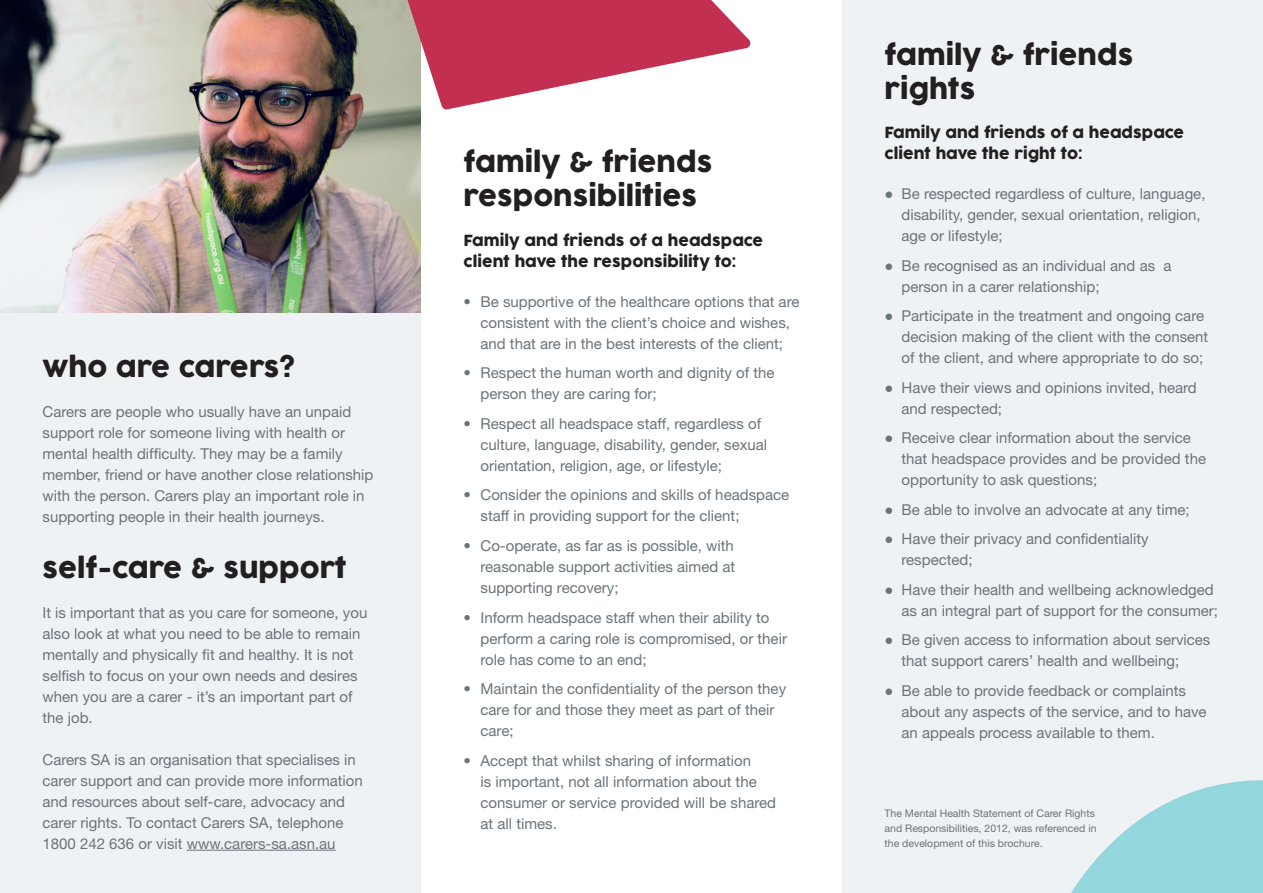
<style>
.page{position:relative;width:1263px;height:893px;background:#fff}
.page>*{position:absolute;margin:0;border:0;box-sizing:border-box;transform-origin:0 0}
.t1{font:27px/34.5px "Cocogoose Pro";color:#231f20}
.t2{font:15px/21px "Helvetica Neue LT Pro";color:#6a747b}
.t3{font:15px/21px "Cocogoose Pro";color:#231f20}
.t4{font:10.5px/15px "Helvetica Neue LT Pro";color:#6a747b}
.s1{font-family:"Arial Narrow"}
</style>
<div class="page">
<div style="left:842px;top:0;width:421px;height:893px;background:#eff2f5"></div>
<div style="left:0;top:313px;width:420px;height:580px;background:#eff2f5"></div>
<svg style="left:1071px;top:780px;width:192px;height:113px"></svg>
<hr style="left:187px;top:850px;width:149px;height:1px;background:#6a747b">
<img style="left:0;top:0;width:420px;height:313px">
<svg style="left:391px;top:0;width:360px;height:110px"></svg>
<p class="t1" style="left:43px;top:351px;width:254px">who are carers?</p>
<p class="t2" style="left:43px;top:400px;width:332px">Carers are people who usually have an unpaid support role for someone living with health or mental health difficulty. They may be a family member, friend or have another close relationship with the person. Carers play an important role in supporting people in their health journeys.</p>
<p class="t1" style="left:43px;top:552px;width:306px">self-care &amp; support</p>
<p class="t2" style="left:43px;top:601px;width:326px">It is important that as you care for someone, you also look at what you need to be able to remain mentally and physically fit and healthy. It is not selfish to focus on your own needs and desires when you are a carer - it’s an important part of the job.</p>
<p class="t2" style="left:43px;top:748px;width:322px">Carers SA is an organisation that specialises in carer support and can provide more information and resources about self-care, advocacy and carer rights. To contact Carers SA, telephone 1800 242 636 or visit www.carers-sa.asn.au</p>
<p class="t1" style="left:463px;top:146px;width:251px">family &amp; friends responsibilities</p>
<p class="t3" style="left:463px;top:231px;width:301px">Family and friends of a headspace client have the responsibility to:</p>
<p class="t2" style="left:463px;top:291px;width:337px;text-align:center">• Be supportive of the healthcare options that are consistent with the client’s choice and wishes, and that are in the best interests of the client;</p>
<p class="t2" style="left:480px;top:362px;width:295px;text-indent:-17px">• Respect the human worth and dignity of the person they are caring for;</p>
<p class="t2" style="left:480px;top:413px;width:288px;text-indent:-17px">• Respect all headspace staff, regardless of culture, language, disability, gender, sexual orientation, religion, age, or lifestyle;</p>
<p class="t2" style="left:480px;top:484px;width:310px;text-indent:-17px">• Consider the opinions and skills of headspace staff in providing support for the client;</p>
<p class="t2" style="left:480px;top:535px;width:256px;text-align:justify;text-indent:-17px">• Co-operate, as far as is possible, with reasonable support activities aimed at supporting recovery;</p>
<p class="t2" style="left:480px;top:606px;width:308px;text-indent:-17px">• Inform headspace staff when their ability to perform a caring role is compromised, or their role has come to an end;</p>
<p class="t2" style="left:480px;top:678px;width:307px;text-indent:-17px">• Maintain the confidentiality of the person they care for and those they meet as part of their care;</p>
<p class="t2" style="left:480px;top:749px;width:297px;text-indent:-17px">• Accept that whilst sharing of information<br>is important, not all information about the consumer or service provided will be shared at all times.</p>
<p class="t1" style="left:884px;top:39px;width:251px">family &amp; friends rights</p>
<p class="t3" style="left:884px;top:123px;width:301px">Family and friends of a headspace client have the right to:</p>
<p class="t2" style="left:901px;top:183px;width:305px;text-indent:-17px"><span class="s1">●</span> Be respected regardless of culture, language, disability, gender, sexual orientation, religion, age or lifestyle;</p>
<p class="t2" style="left:901px;top:254px;width:272px;text-indent:-17px"><span class="s1">●</span> Be recognised as an individual and as a person in a carer relationship;</p>
<p class="t2" style="left:901px;top:305px;width:308px;text-indent:-17px"><span class="s1">●</span> Participate in the treatment and ongoing care decision making of the client with the consent of the client, and where appropriate to do so;</p>
<p class="t2" style="left:901px;top:376px;width:297px;text-indent:-17px"><span class="s1">●</span> Have their views and opinions invited, heard and respected;</p>
<p class="t2" style="left:901px;top:427px;width:306px;text-indent:-17px"><span class="s1">●</span> Receive clear information about the service that headspace provides and be provided the opportunity to ask questions;</p>
<p class="t2" style="left:884px;top:498px;width:307px"><span class="s1">●</span> Be able to involve an advocate at any time;</p>
<p class="t2" style="left:901px;top:528px;width:249px;text-indent:-17px"><span class="s1">●</span> Have their privacy and confidentiality respected;</p>
<p class="t2" style="left:884px;top:578px;width:335px;text-align:right"><span class="s1">●</span> Have their health and wellbeing acknowledged as an integral part of support for the consumer;</p>
<p class="t2" style="left:901px;top:629px;width:310px;text-indent:-17px"><span class="s1">●</span> Be given access to information about services that support carers’ health and wellbeing;</p>
<p class="t2" style="left:901px;top:679px;width:307px;text-indent:-17px"><span class="s1">●</span> Be able to provide feedback or complaints about any aspects of the service, and to have an appeals process available to them.</p>
<p class="t4" style="left:884px;top:806px;width:213px">The Mental Health Statement of Carer Rights and Responsibilities, 2012, was referenced in the development of this brochure.</p>
</div>
